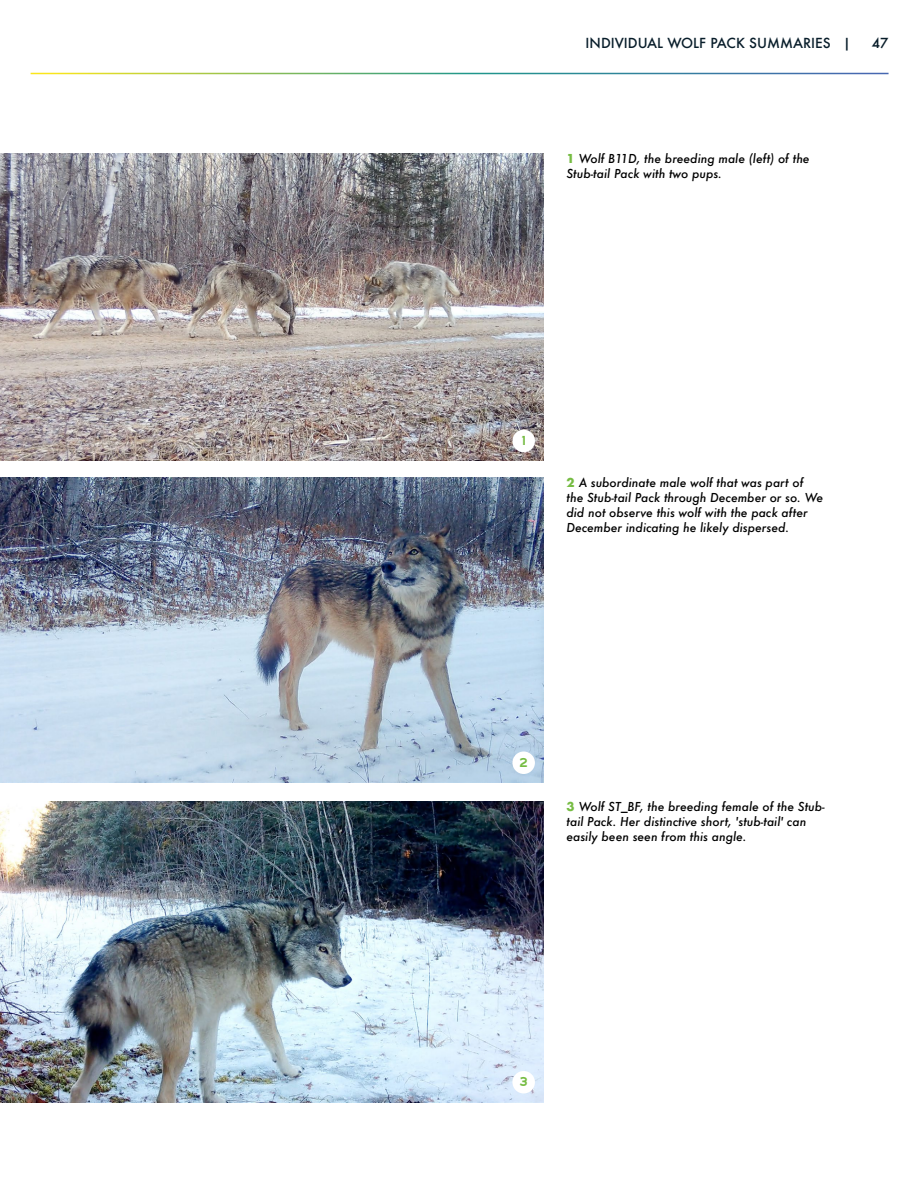
<style>
.page{position:relative;width:918px;height:1188px;background:#fff}
.page>*{position:absolute;margin:0;border:0;box-sizing:border-box;transform-origin:0 0}
.t1{font:500 13.5px "Futura";color:#081d2a}
.t2{font:13.5px "Ge Body";color:#76bc43}
.t3{font:italic 500 12px/15px "Futura";color:#000}
.s1{font-weight:700;font-style:normal;color:#76bc43}
</style>
<div class="page">
<img style="left:0;top:153px;width:544px;height:308px">
<img style="left:0;top:478px;width:544px;height:305px">
<img style="left:0;top:801px;width:544px;height:301px">
<div style="left:512px;top:430px;width:23px;height:22px;background:#fff;border-radius:50%"></div>
<div style="left:512px;top:752px;width:23px;height:22px;background:#fff;border-radius:50%"></div>
<div style="left:512px;top:1071px;width:23px;height:23px;background:#fff;border-radius:50%"></div>
<p class="t1" style="left:586px;top:34px;width:267px">INDIVIDUAL WOLF PACK SUMMARIES |</p>
<p class="t1" style="left:872px;top:34px;width:18px">47</p>
<p class="t3" style="left:566px;top:151px;width:245px"><span class="s1">1</span> Wolf B11D, the breeding male (left) of the<br>Stub-tail Pack with two pups.</p>
<p class="t2" style="left:522px;top:433px;width:5px">1</p>
<p class="t3" style="left:566px;top:475px;width:258px"><span class="s1">2</span> A subordinate male wolf that was part of the Stub-tail Pack through December or so. We did not observe this wolf with the pack after December indicating he likely dispersed.</p>
<p class="t2" style="left:520px;top:755px;width:10px">2</p>
<p class="t3" style="left:566px;top:799px;width:260px"><span class="s1">3</span> Wolf ST_BF, the breeding female of the Stub&shy;tail Pack. Her distinctive short, 'stub-tail' can easily been seen from this angle.</p>
<p class="t2" style="left:520px;top:1074px;width:10px">3</p>
</div>
